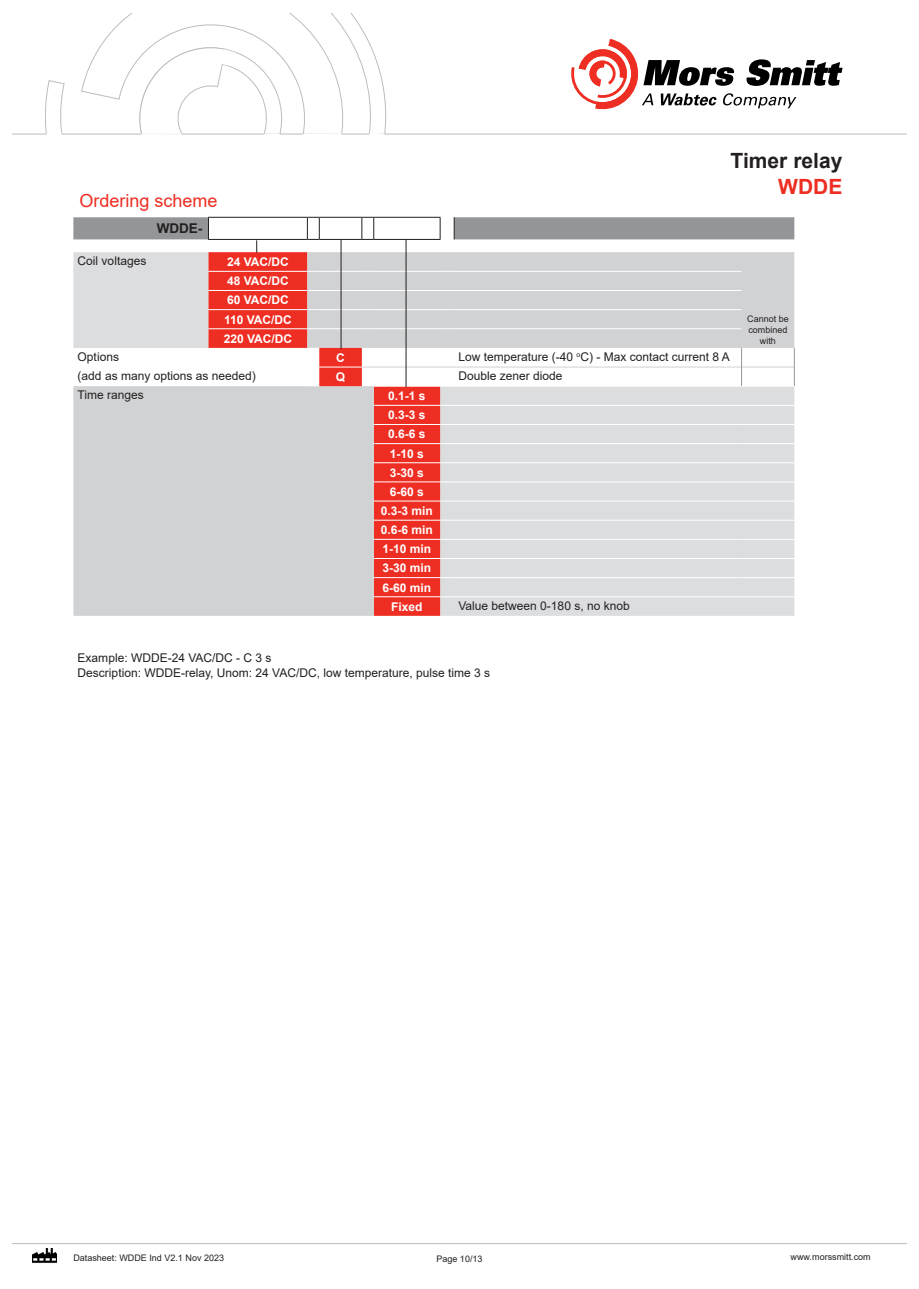
<style>
.page{position:relative;width:919px;height:1289px;background:#fff}
.page>*{position:absolute;margin:0;border:0;box-sizing:border-box;transform-origin:0 0}
.t1{font:700 21px "Arial";color:#231f20}
.t2{font:700 21px "Arial";color:#ee2e22}
.t3{font:18px "Arial";color:#ee2e22}
.t4{font:700 13.5px "Arial";color:#231f20}
.t5{font:12px/14.4px "Arial";color:#231f20}
.t6{font:700 12px/19.2px "Arial";color:#fff}
.t7{font:9px/10.8px "Arial";color:#231f20;text-align:center}
</style>
<div class="page">
<svg style="left:45px;top:18px;width:357px;height:116px"></svg>
<svg style="left:46px;top:131px;width:16px;height:4px"></svg>
<svg style="left:369px;top:132px;width:15px;height:3px"></svg>
<svg style="left:81px;top:13px;width:274px;height:122px"></svg>
<svg style="left:571px;top:39px;width:271px;height:70px"></svg>
<img style="left:33px;top:1248px;width:24px;height:15px">
<svg style="left:73px;top:253px;width:721px;height:95px;background:#d7bebe"></svg>
<svg style="left:73px;top:348px;width:721px;height:268px;background:#ded0d0"></svg>
<hr style="left:208px;top:271px;width:99px;height:1px;background:#fff">
<hr style="left:208px;top:290px;width:99px;height:1px;background:#fff">
<hr style="left:208px;top:309px;width:99px;height:1px;background:#fff">
<hr style="left:208px;top:328px;width:99px;height:1px;background:#fff">
<svg style="left:307px;top:271px;width:12px;height:1px"></svg>
<hr style="left:319px;top:271px;width:43px;height:1px;background:#fff">
<svg style="left:362px;top:271px;width:12px;height:1px"></svg>
<hr style="left:374px;top:271px;width:66px;height:1px;background:#fff">
<svg style="left:440px;top:271px;width:14px;height:1px"></svg>
<hr style="left:454px;top:271px;width:287px;height:1px;background:#fff">
<svg style="left:307px;top:290px;width:12px;height:1px"></svg>
<hr style="left:319px;top:290px;width:43px;height:1px;background:#fff">
<svg style="left:362px;top:290px;width:12px;height:1px"></svg>
<hr style="left:374px;top:290px;width:66px;height:1px;background:#fff">
<svg style="left:440px;top:290px;width:14px;height:1px"></svg>
<hr style="left:454px;top:290px;width:287px;height:1px;background:#fff">
<svg style="left:307px;top:309px;width:12px;height:1px"></svg>
<hr style="left:319px;top:309px;width:43px;height:1px;background:#fff">
<svg style="left:362px;top:309px;width:12px;height:1px"></svg>
<hr style="left:374px;top:309px;width:66px;height:1px;background:#fff">
<svg style="left:440px;top:309px;width:14px;height:1px"></svg>
<hr style="left:454px;top:309px;width:287px;height:1px;background:#fff">
<svg style="left:307px;top:328px;width:12px;height:1px"></svg>
<hr style="left:319px;top:328px;width:43px;height:1px;background:#fff">
<svg style="left:362px;top:328px;width:12px;height:1px"></svg>
<hr style="left:374px;top:328px;width:66px;height:1px;background:#fff">
<svg style="left:440px;top:328px;width:14px;height:1px"></svg>
<hr style="left:454px;top:328px;width:287px;height:1px;background:#fff">
<hr style="left:374px;top:386px;width:66px;height:1px;background:#fff">
<svg style="left:440px;top:386px;width:14px;height:1px"></svg>
<hr style="left:454px;top:386px;width:287px;height:1px;background:#fff">
<hr style="left:741px;top:386px;width:53px;height:1px;background:#fff">
<hr style="left:374px;top:405px;width:66px;height:1px;background:#fff">
<svg style="left:440px;top:405px;width:14px;height:1px"></svg>
<hr style="left:454px;top:405px;width:287px;height:1px;background:#fff">
<hr style="left:741px;top:405px;width:53px;height:1px;background:#fff">
<hr style="left:374px;top:424px;width:66px;height:1px;background:#fff">
<svg style="left:440px;top:424px;width:14px;height:1px"></svg>
<hr style="left:454px;top:424px;width:287px;height:1px;background:#fff">
<hr style="left:741px;top:424px;width:53px;height:1px;background:#fff">
<hr style="left:374px;top:443px;width:66px;height:1px;background:#fff">
<svg style="left:440px;top:443px;width:14px;height:1px"></svg>
<hr style="left:454px;top:443px;width:287px;height:1px;background:#fff">
<hr style="left:741px;top:443px;width:53px;height:1px;background:#fff">
<hr style="left:374px;top:462px;width:66px;height:1px;background:#fff">
<svg style="left:440px;top:462px;width:14px;height:1px"></svg>
<hr style="left:454px;top:462px;width:287px;height:1px;background:#fff">
<hr style="left:741px;top:462px;width:53px;height:1px;background:#fff">
<hr style="left:374px;top:481px;width:66px;height:1px;background:#fff">
<svg style="left:440px;top:481px;width:14px;height:1px"></svg>
<hr style="left:454px;top:481px;width:287px;height:1px;background:#fff">
<hr style="left:741px;top:481px;width:53px;height:1px;background:#fff">
<hr style="left:374px;top:500px;width:66px;height:1px;background:#fff">
<svg style="left:440px;top:500px;width:14px;height:1px"></svg>
<hr style="left:454px;top:500px;width:287px;height:1px;background:#fff">
<hr style="left:741px;top:500px;width:53px;height:1px;background:#fff">
<hr style="left:374px;top:520px;width:66px;height:1px;background:#fff">
<svg style="left:440px;top:520px;width:14px;height:1px"></svg>
<hr style="left:454px;top:520px;width:287px;height:1px;background:#fff">
<hr style="left:741px;top:520px;width:53px;height:1px;background:#fff">
<hr style="left:374px;top:539px;width:66px;height:1px;background:#fff">
<svg style="left:440px;top:539px;width:14px;height:1px"></svg>
<hr style="left:454px;top:539px;width:287px;height:1px;background:#fff">
<hr style="left:741px;top:539px;width:53px;height:1px;background:#fff">
<hr style="left:374px;top:558px;width:66px;height:1px;background:#fff">
<svg style="left:440px;top:558px;width:14px;height:1px"></svg>
<hr style="left:454px;top:558px;width:287px;height:1px;background:#fff">
<hr style="left:741px;top:558px;width:53px;height:1px;background:#fff">
<hr style="left:374px;top:577px;width:66px;height:1px;background:#fff">
<svg style="left:440px;top:577px;width:14px;height:1px"></svg>
<hr style="left:454px;top:577px;width:287px;height:1px;background:#fff">
<hr style="left:741px;top:577px;width:53px;height:1px;background:#fff">
<hr style="left:374px;top:596px;width:66px;height:1px;background:#fff">
<svg style="left:440px;top:596px;width:14px;height:1px"></svg>
<hr style="left:454px;top:596px;width:287px;height:1px;background:#fff">
<hr style="left:741px;top:596px;width:53px;height:1px;background:#fff">
<svg style="left:307px;top:348px;width:67px;height:38px"></svg>
<hr style="left:374px;top:367px;width:66px;height:1px;background:#d1d2d4">
<svg style="left:440px;top:367px;width:14px;height:1px"></svg>
<hr style="left:454px;top:367px;width:287px;height:1px;background:#d1d2d4">
<hr style="left:741px;top:367px;width:53px;height:1px;background:#d1d2d4">
<svg style="left:741px;top:348px;width:1px;height:38px"></svg>
<svg style="left:794px;top:348px;width:1px;height:38px"></svg>
<svg style="left:73px;top:217px;width:721px;height:36px"></svg>
<hr style="left:405px;top:239px;width:1px;height:148px;background:#231f20">
<hr style="left:340px;top:240px;width:1px;height:109px;background:#231f20">
<h2 class="t3" style="left:79px;top:189px;width:140px">Ordering scheme</h2>
<p class="t4" style="left:157px;top:219px;width:47px">WDDE-</p>
<p class="t5" style="left:78px;top:254px;width:70px">Coil voltages</p>
<p class="t6" style="left:227px;top:252px;width:63px">24 VAC/DC</p>
<p class="t6" style="left:224px;top:271px;width:70px">48 VAC/DC<br>60 VAC/DC<br>110 VAC/DC<br>220 VAC/DC</p>
<h1 class="t1" style="left:730px;top:146px;width:113px">Timer relay</h1>
<h1 class="t2" style="left:778px;top:171px;width:66px">WDDE</h1>
<p class="t7" style="left:747px;top:313px;width:43px">Cannot be combined with</p>
<p class="t5" style="left:78px;top:349px;width:43px">Options</p>
<p class="t6" style="left:336px;top:348px;width:10px">C</p>
<p class="t5" style="left:458px;top:349px;width:273px">Low temperature (-40 <sup>o</sup>C) - Max contact current 8 A</p>
<p class="t5" style="left:78px;top:368px;width:180px">(add as many options as needed)</p>
<p class="t6" style="left:336px;top:367px;width:11px">Q</p>
<p class="t5" style="left:458px;top:368px;width:106px">Double zener diode</p>
<p class="t5" style="left:78px;top:387px;width:68px">Time ranges</p>
<p class="t6" style="left:381px;top:386px;width:54px;text-align:center">0.1-1 s<br>0.3-3 s<br>0.6-6 s<br>1-10 s<br>3-30 s<br>6-60 s<br>0.3-3 min<br>0.6-6 min<br>1-10 min<br>3-30 min<br>6-60 min<br>Fixed</p>
<p class="t5" style="left:458px;top:598px;width:173px">Value between 0-180 s, no knob</p>
<p class="t5" style="left:78px;top:651px;width:414px">Example: WDDE-24 VAC/DC - C 3 s<br>Description: WDDE-relay, Unom: 24 VAC/DC, low temperature, pulse time 3 s</p>
<p class="t7" style="left:73px;top:1252px;width:152px">Datasheet: WDDE Ind V2.1 Nov 2023</p>
<p class="t7" style="left:436px;top:1252px;width:48px">Page 10/13</p>
<p class="t7" style="left:790px;top:1251px;width:82px">www.morssmitt.com</p>
</div>
